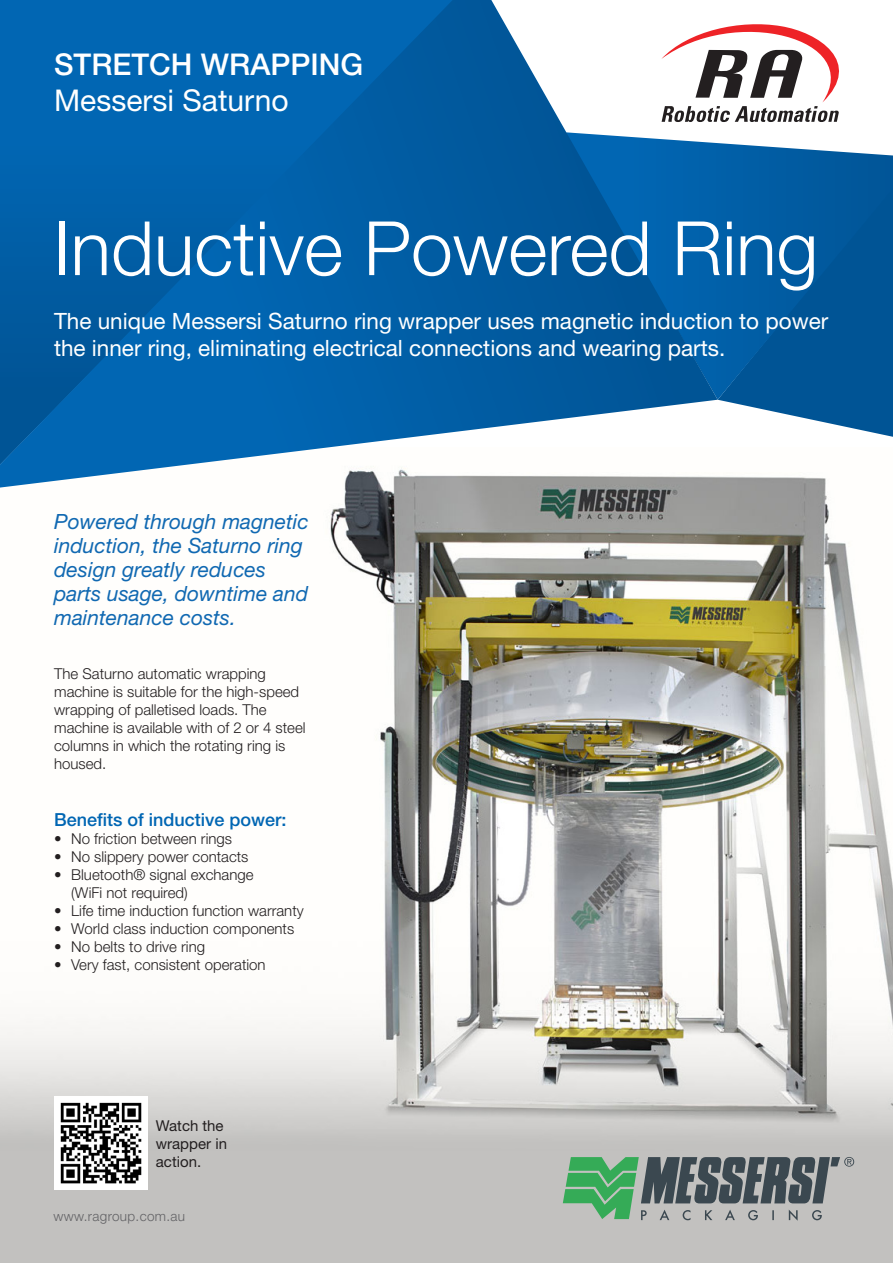
<style>
.page{position:relative;width:893px;height:1263px;background:#fff}
.page>*{position:absolute;margin:0;border:0;box-sizing:border-box;transform-origin:0 0}
.t1{font:300 75px "Helvetica Neue LT Std";color:#fff}
.t2{font:500 30px "Helvetica Neue LT Std";color:#fff}
.t3{font:30px "Helvetica Neue LT Std";color:#fff}
.t4{font:22.5px/27px "Helvetica Neue LT Std";color:#fff}
.t5{font:italic 21px/24px "Helvetica Neue LT Std";color:#1169b2}
.t6{font:500 18px "Helvetica Neue LT Std";color:#0166b3}
.t7{font:300 15px/18px "Helvetica Neue LT Std";color:#231f20}
.t8{font:15px/18px "Helvetica Neue LT Std";color:#231f20}
.t9{font:300 13.5px "Helvetica Neue LT Std";letter-spacing:.025em;color:#636366}
</style>
<div class="page">
<div style="left:0;top:448px;width:893px;height:815px;background:#c2c1bf"></div>
<img style="left:0;top:448px;width:893px;height:681px">
<svg style="left:719px;top:400px;width:174px;height:37px"></svg>
<svg style="left:718px;top:155px;width:175px;height:245px;background:#00589c"></svg>
<svg style="left:0;top:0;width:718px;height:488px;background:#196eaf"></svg>
<svg style="left:491px;top:0;width:394px;height:155px"></svg>
<svg style="left:661px;top:5px;width:204px;height:117px"></svg>
<svg style="left:563px;top:1157px;width:291px;height:64px"></svg>
<div style="left:54px;top:1096px;width:94px;height:94px;background:#fff"></div>
<img style="left:60px;top:1102px;width:82px;height:82px">
<p class="t2" style="left:54px;top:47px;width:310px">STRETCH WRAPPING</p>
<p class="t3" style="left:54px;top:83px;width:236px">Messersi Saturno</p>
<p class="t1" style="left:54px;top:203px;width:766px">Inductive Powered Ring</p>
<p class="t4" style="left:54px;top:307px;width:776px">The unique Messersi Saturno ring wrapper uses magnetic induction to power the inner ring, eliminating electrical connections and wearing parts.</p>
<p class="t5" style="left:54px;top:509px;width:256px">Powered through magnetic induction, the Saturno ring design greatly reduces parts usage, downtime and maintenance costs.</p>
<p class="t7" style="left:54px;top:664px;width:253px">The Saturno automatic wrapping machine is suitable for the high-speed wrapping of palletised loads. The machine is available with of 2 or 4 steel columns in which the rotating ring is housed.</p>
<p class="t6" style="left:54px;top:809px;width:234px">Benefits of inductive power:</p>
<p class="t7" style="left:54px;top:829px;width:179px">• No friction between rings</p>
<p class="t7" style="left:54px;top:847px;width:196px">• No slippery power contacts</p>
<p class="t7" style="left:71px;top:865px;width:184px;text-indent:-17px">• Bluetooth® signal exchange (WiFi not required)</p>
<p class="t7" style="left:54px;top:901px;width:251px">• Life time induction function warranty</p>
<p class="t7" style="left:54px;top:919px;width:242px">• World class induction components</p>
<p class="t7" style="left:54px;top:937px;width:152px">• No belts to drive ring</p>
<p class="t7" style="left:54px;top:955px;width:213px">• Very fast, consistent operation</p>
<p class="t8" style="left:156px;top:1116px;width:73px">Watch the wrapper in action.</p>
<p class="t9" style="left:54px;top:1208px;width:133px">www.ragroup.com.au</p>
</div>
